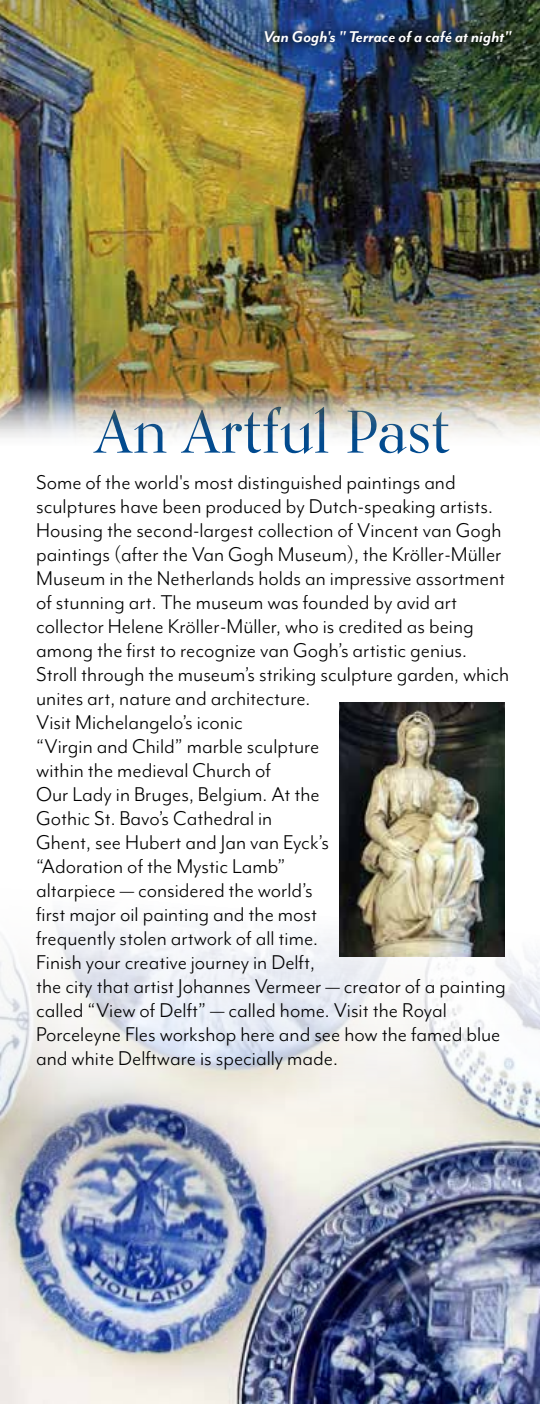
<style>
.page{position:relative;width:540px;height:1404px;background:#fff}
.page>*{position:absolute;margin:0;border:0;box-sizing:border-box;transform-origin:0 0}
.t1{font:500 60px "Kumlien Pro";color:#004a8f}
.t2{font:23px/24px "Mr Eaves Mod OT";color:#000}
.t3{font:italic 700 18px "Mr Eaves Mod OT";color:#fff}
</style>
<div class="page">
<img style="left:0;top:702px;width:540px;height:702px">
<img style="left:340px;top:702px;width:164px;height:255px">
<img style="left:0;top:0;width:540px;height:438px">
<div style="left:255px;top:20px;width:266px;height:36px;background:#000;opacity:.8"></div>
<p class="t3" style="left:264px;top:27px;width:249px">Van Gogh's " Terrace of a café at night"</p>
<h1 class="t1" style="left:95px;top:395px;width:357px">An Artful Past</h1>
<p class="t2" style="left:36px;top:470px;width:475px">Some of the world's most distinguished paintings and sculptures have been produced by Dutch-speaking artists.<br>Housing the second-largest collection of Vincent van Gogh paintings (after the Van Gogh Museum), the Kröller-Müller Museum in the Netherlands holds an impressive assortment of stunning art. The museum was founded by avid art collector Helene Kröller-Müller, who is credited as being among the first to recognize van Gogh’s artistic genius.<br>Stroll through the museum’s striking sculpture garden, which unites art, nature and architecture.<br>Visit Michelangelo’s iconic<br>“Virgin and Child” marble sculpture<br>within the medieval Church of<br>Our Lady in Bruges, Belgium. At the<br>Gothic St. Bavo’s Cathedral in<br>Ghent, see Hubert and Jan van Eyck’s<br>“Adoration of the Mystic Lamb”<br>altarpiece — considered the world’s<br>first major oil painting and the most<br>frequently stolen artwork of all time.<br>Finish your creative journey in Delft,<br>the city that artist Johannes Vermeer — creator of a painting called “View of Delft” — called home. Visit the Royal Porceleyne Fles workshop here and see how the famed blue and white Delftware is specially made.</p>
</div>
